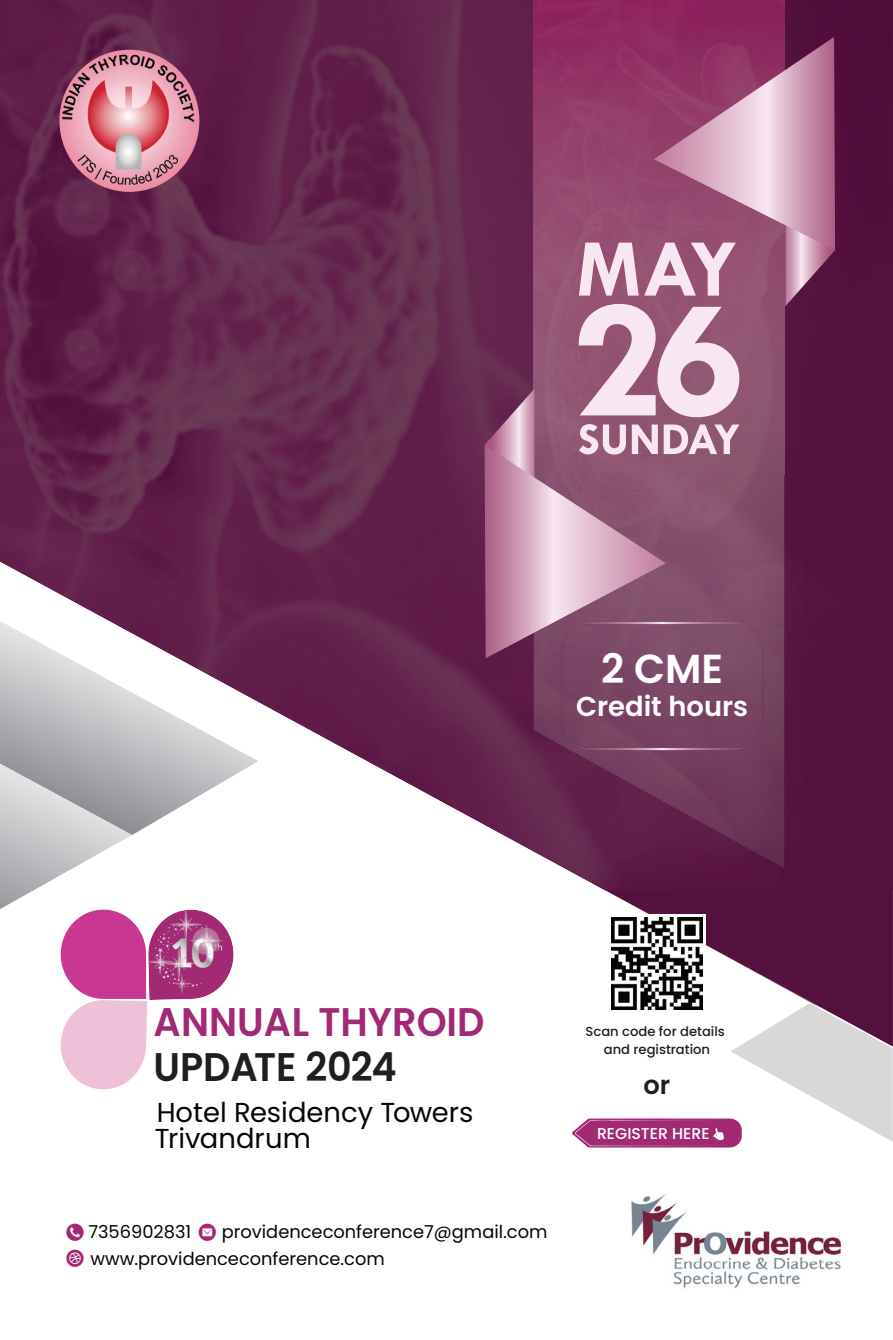
<style>
.page{position:relative;width:893px;height:1340px;background:#fff}
.page>*{position:absolute;margin:0;border:0;box-sizing:border-box;transform-origin:0 0}
.t1{font:600 40.5px "Poppins";color:#fff}
.t2{font:600 39.82px "Poppins";color:#a22974;scale:.96 1}
.t3{font:600 39.82px "Poppins";color:#221e1f;scale:.96 1}
.t4{font:27.45px/25.7px "Poppins";color:#050604}
.t5{font:600 27.45px "Poppins";color:#fff}
.t6{font:600 25.65px "Poppins";color:#231f20}
.t7{font:17.78px "Poppins";color:#050604}
.t8{font:500 15.75px "Poppins";color:#fff}
.t9{font:500 13.05px/17.6px "Poppins";color:#231f20;text-align:center}
.s1{font-family:"typeecon";color:#a22974}
.s2{font-family:"typeecon";color:#a32973}
</style>
<div class="page">
<div style="left:604px;top:890px;width:289px;height:45px;background:#54113e"></div>
<img style="left:0;top:0;width:893px;height:890px">
<svg style="left:0;top:621px;width:258px;height:214px"></svg>
<svg style="left:0;top:763px;width:234px;height:327px"></svg>
<img style="left:534px;top:0;width:250px;height:790px">
<img style="left:641px;top:789px;width:143px;height:79px">
<svg style="left:485px;top:37px;width:350px;height:621px;background:#9b6181"></svg>
<img style="left:59px;top:50px;width:140px;height:142px">
<img style="left:631px;top:1194px;width:211px;height:94px">
<img style="left:561px;top:622px;width:202px;height:128px">
<div style="left:608px;top:914px;width:98px;height:99px;background:#fff"></div>
<img style="left:611px;top:917px;width:92px;height:18px">
<svg style="left:572px;top:935px;width:321px;height:212px"></svg>
<h1 class="t1" style="left:601px;top:645px;width:123px">2 CME</h1>
<h3 class="t5" style="left:576px;top:690px;width:173px">Credit hours</h3>
<h2 class="t2" style="left:153px;top:999px;width:346px">ANNUAL THYROID</h2>
<h2 class="t3" style="left:153px;top:1043px;width:255px">UPDATE 2024</h2>
<h3 class="t4" style="left:155px;top:1099px;width:320px">Hotel Residency Towers<br>Trivandrum</h3>
<p class="t7" style="left:66px;top:1221px;width:483px"><span class="s1">N</span> 7356902831 <span class="s2">E</span> providenceconference7@gmail.com</p>
<p class="t7" style="left:66px;top:1248px;width:321px"><span class="s1">D</span> www.providenceconference.com</p>
<p class="t9" style="left:586px;top:1023px;width:141px">Scan code for details and registration</p>
<h3 class="t6" style="left:643px;top:1070px;width:28px">or</h3>
<p class="t8" style="left:597px;top:1124px;width:114px">REGISTER HERE</p>
</div>
